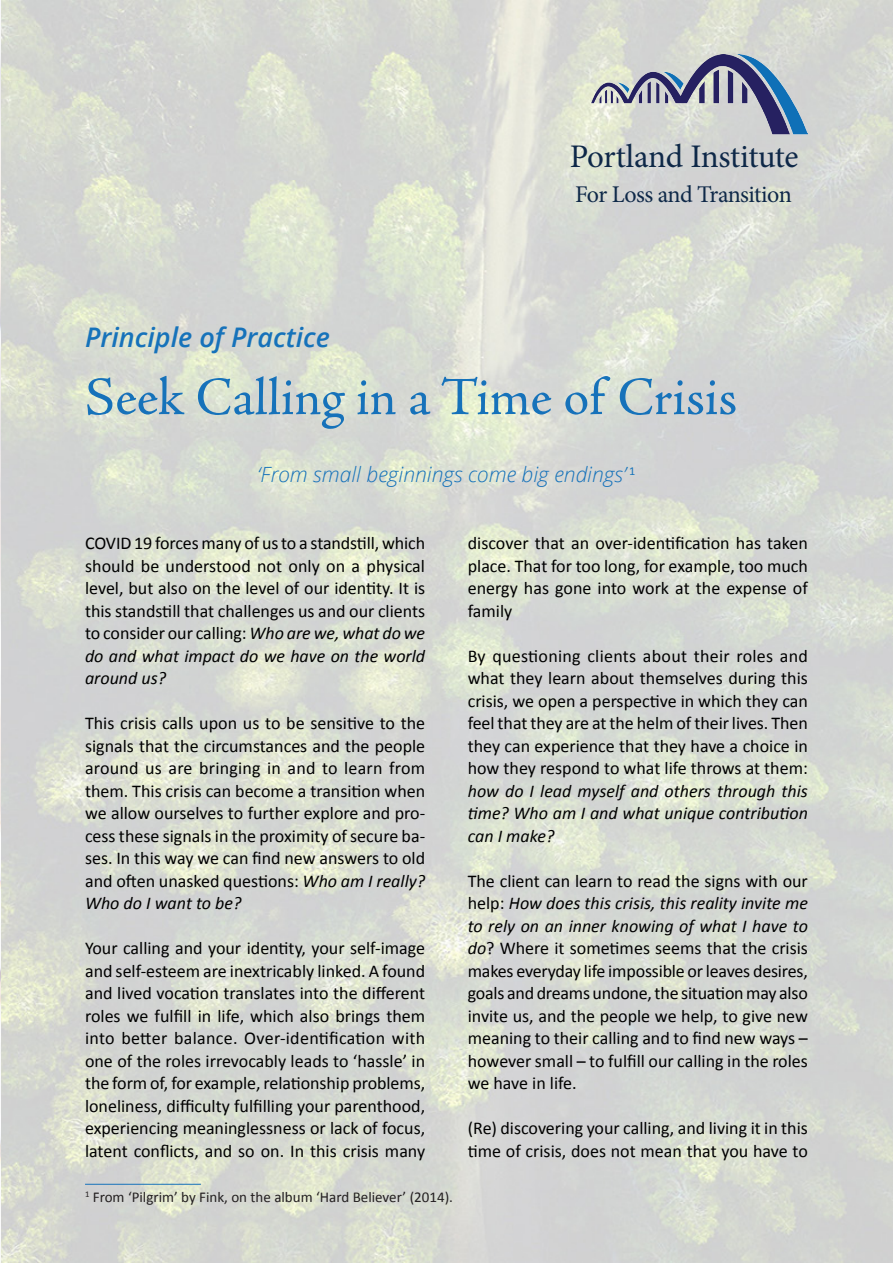
<style>
.page{position:relative;width:893px;height:1263px;background:#fff}
.page>*{position:absolute;margin:0;border:0;box-sizing:border-box;transform-origin:0 0}
.Kop{font:54px "Adobe Jenson Pro";color:#1672ba}
.t1{font:33px "Minion Pro";letter-spacing:-.015em;color:#0e2848}
.Onderkop_1{font:italic 600 27px "Open Sans";color:#1672ba}
.t2{font:24px "Minion Pro";letter-spacing:-.025em;color:#0e2848}
.streamer{font:italic 300 21px "Open Sans";color:#1672ba}
.Hoofdtekst{font:18px/22.5px "Calibri";color:#000;text-align:justify}
.voetnoot{font:15px "Calibri";color:#231f20}
.s1{font-style:italic}
</style>
<div class="page">
<img style="left:0;top:0;width:893px;height:1263px">
<img style="left:573px;top:54px;width:235px;height:83px">
<hr style="left:85px;top:1184px;width:116px;height:1px;background:#1672ba">
<p class="t1" style="left:570px;top:134px;width:230px">Portland Institute</p>
<p class="t2" style="left:575px;top:178px;width:218px">For Loss and Transition</p>
<p class="Onderkop_1" style="left:85px;top:318px;width:246px">Principle of Practice</p>
<p class="Kop" style="left:85px;top:367px;width:654px">Seek Calling in a Time of Crisis</p>
<p class="streamer" style="left:258px;top:459px;width:379px">‘From small beginnings come big endings’ <sup>1</sup></p>
<p class="Hoofdtekst" style="left:85px;top:531px;width:342px">COVID 19 forces many of us to a standstill, which should be understood not only on a physical level, but also on the level of our identity. It is this standstill that challenges us and our clients to consider our calling: <span class="s1">Who are we, what do we do and what impact do we have on the world around us?</span></p>
<p class="Hoofdtekst" style="left:85px;top:711px;width:342px">This crisis calls upon us to be sensitive to the signals that the circumstances and the people around us are bringing in and to learn from them. This crisis can become a transition when we allow ourselves to further explore and pro&shy;cess these signals in the proximity of secure ba&shy;ses. In this way we can find new answers to old and often unasked questions: <span class="s1">Who am I really?<br>Who do I want to be?</span></p>
<p class="Hoofdtekst" style="left:85px;top:936px;width:342px">Your calling and your identity, your self-image and self-esteem are inextricably linked. A found and lived vocation translates into the different roles we fulfill in life, which also brings them into better balance. Over-identification with one of the roles irrevocably leads to ‘hassle’ in the form of, for example, relationship problems, loneliness, difficulty fulfilling your parenthood, experiencing meaninglessness or lack of focus, latent conflicts, and so on. In this crisis many</p>
<p class="voetnoot" style="left:85px;top:1187px;width:369px"><sup>1</sup> From ‘Pilgrim’ by Fink, on the album ‘Hard Believer’ (2014).</p>
<p class="Hoofdtekst" style="left:468px;top:531px;width:342px">discover that an over-identification has taken place. That for too long, for example, too much energy has gone into work at the expense of family</p>
<p class="Hoofdtekst" style="left:468px;top:643px;width:342px">By questioning clients about their roles and what they learn about themselves during this crisis, we open a perspective in which they can feel that they are at the helm of their lives. Then they can experience that they have a choice in how they respond to what life throws at them: <span class="s1">how do I lead myself and others through this time? Who am I and what unique contribution can I make?</span></p>
<p class="Hoofdtekst" style="left:468px;top:868px;width:342px">The client can learn to read the signs with our help: <span class="s1">How does this crisis, this reality invite me to rely on an inner knowing of what I have to do</span>? Where it sometimes seems that the crisis makes everyday life impossible or leaves desires, goals and dreams undone, the situation may also invite us, and the people we help, to give new meaning to their calling and to find new ways – however small – to fulfill our calling in the roles we have in life.</p>
<p class="Hoofdtekst" style="left:468px;top:1116px;width:342px">(Re) discovering your calling, and living it in this time of crisis, does not mean that you have to</p>
</div>
